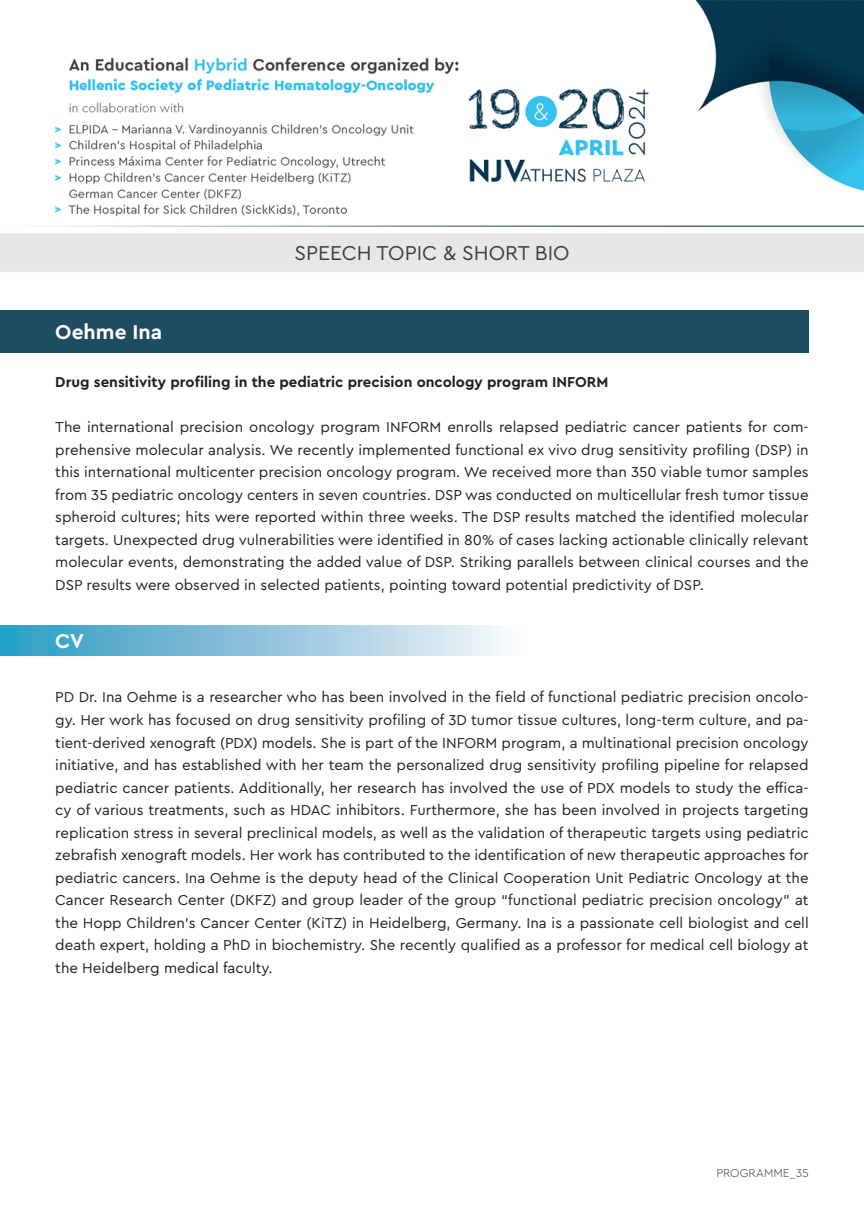
<style>
.page{position:relative;width:864px;height:1217px;background:#fff}
.page>*{position:absolute;margin:0;border:0;box-sizing:border-box;transform-origin:0 0}
.t1{font:21px "Cera Pro";color:#3e3e3f}
.t2{font:700 21px "Cera Pro";color:#fff}
.t3{font:15px/22.5px "Cera Pro";color:#231f20;text-align:justify}
.t4{font:700 15px "Cera Pro";color:#231f20}
.t5{font:300 12px "Cera Pro";color:#3e3e3f}
</style>
<div class="page">
<img style="left:0;top:0;width:863px;height:656px">
<div style="left:0;top:625px;width:523px;height:30px;background:linear-gradient(to right,#2899c2,#faf5fa)"></div>
<div style="left:0;top:310px;width:808px;height:42px;background:#1e4c61"></div>
<h1 class="t2" style="left:55px;top:317px;width:108px">Oehme Ina</h1>
<h1 class="t1" style="left:294px;top:239px;width:276px">SPEECH TOPIC &amp; SHORT BIO</h1>
<p class="t4" style="left:55px;top:372px;width:554px">Drug sensitivity profiling in the pediatric precision oncology program INFORM</p>
<p class="t3" style="left:55px;top:415px;width:754px">The international precision oncology program INFORM enrolls relapsed pediatric cancer patients for com&shy;prehensive molecular analysis. We recently implemented functional ex vivo drug sensitivity profiling (DSP) in this international multicenter precision oncology program. We received more than 350 viable tumor samples from 35 pediatric oncology centers in seven countries. DSP was conducted on multicellular fresh tumor tissue spheroid cultures; hits were reported within three weeks. The DSP results matched the identified molecular targets. Unexpected drug vulnerabilities were identified in 80% of cases lacking actionable clinically relevant molecular events, demonstrating the added value of DSP. Striking parallels between clinical courses and the DSP results were observed in selected patients, pointing toward potential predictivity of DSP.</p>
<h1 class="t2" style="left:55px;top:627px;width:30px">CV</h1>
<p class="t3" style="left:55px;top:685px;width:754px">PD Dr. Ina Oehme is a researcher who has been involved in the field of functional pediatric precision oncolo&shy;gy. Her work has focused on drug sensitivity profiling of 3D tumor tissue cultures, long-term culture, and pa&shy;tient-derived xenograft (PDX) models. She is part of the INFORM program, a multinational precision oncology initiative, and has established with her team the personalized drug sensitivity profiling pipeline for relapsed pediatric cancer patients. Additionally, her research has involved the use of PDX models to study the effica&shy;cy of various treatments, such as HDAC inhibitors. Furthermore, she has been involved in projects targeting replication stress in several preclinical models, as well as the validation of therapeutic targets using pediatric zebrafish xenograft models. Her work has contributed to the identification of new therapeutic approaches for pediatric cancers. Ina Oehme is the deputy head of the Clinical Cooperation Unit Pediatric Oncology at the Cancer Research Center (DKFZ) and group leader of the group “functional pediatric precision oncology” at the Hopp Children’s Cancer Center (KiTZ) in Heidelberg, Germany. Ina is a passionate cell biologist and cell death expert, holding a PhD in biochemistry. She recently qualified as a professor for medical cell biology at the Heidelberg medical faculty.</p>
<p class="t5" style="left:716px;top:1164px;width:94px">PROGRAMME_35</p>
</div>
